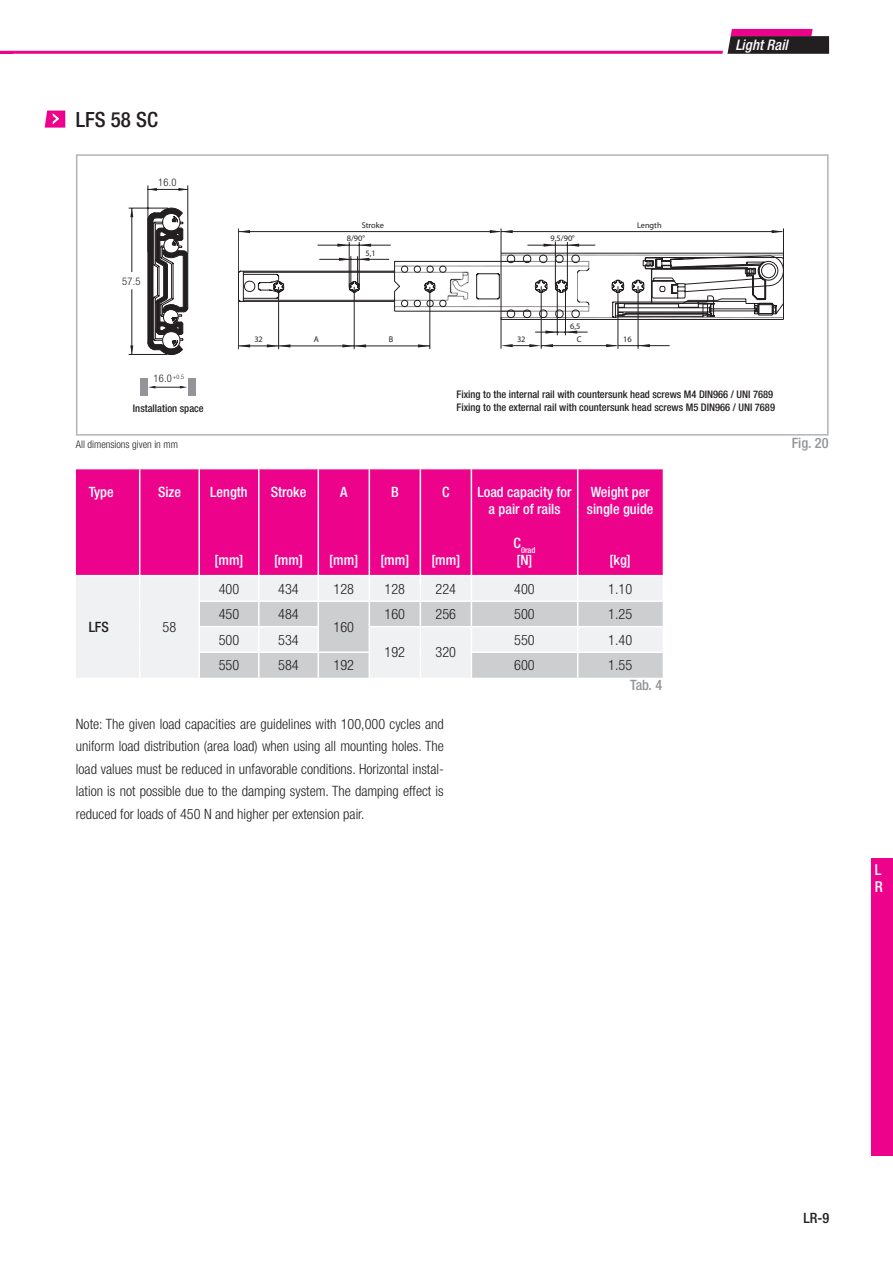
<style>
.page{position:relative;width:893px;height:1263px;background:#fff}
.page>*{position:absolute;margin:0;border:0;box-sizing:border-box;transform-origin:0 0}
.t1{font:500 condensed 21px "Helvetica Neue LT Std";color:#231f20}
.t2{font:500 condensed 15px/16.6px "Helvetica Neue LT Std";color:#fff}
.t3{font:italic 500 condensed 14.55px "Helvetica Neue LT Std";color:#fff}
.t4{font:300 condensed 14.25px/22.5px "Helvetica Neue LT Std";color:#231f20;text-align:justify}
.t5{font:500 condensed 14.25px/17.1px "Helvetica Neue LT Std";color:#fff;text-align:center}
.t6{font:500 condensed 14.25px "Helvetica Neue LT Std";color:#939598}
.t7{font:500 condensed 14.25px "Helvetica Neue LT Std";color:#231f20}
.t8{font:500 condensed 10.5px/12.6px "Helvetica Neue LT Std";color:#231f20}
.t9{font:300 condensed 10.5px "Helvetica Neue LT Std";color:#231f20}
.t10{font:300 condensed 10.5px "Helvetica Neue LT";color:#231f20}
.t11{font:8.25px "Myriad";color:#231f20}
.t12{font:500 condensed 8.25px "Helvetica Neue LT Std";color:#fff}
</style>
<div class="page">
<div style="left:872px;top:858px;width:21px;height:298px;background:#ed028c"></div>
<svg style="left:0;top:29px;width:829px;height:25px"></svg>
<div style="left:76px;top:154px;width:753px;height:282px;border:2px solid #b2b3b7"></div>
<div style="left:76px;top:469px;width:587px;height:106px;background:#ed028c"></div>
<div style="left:76px;top:577px;width:122px;height:101px;background:#f0f1f2"></div>
<hr style="left:198px;top:469px;width:2px;height:106px;background:#fff">
<hr style="left:258px;top:469px;width:2px;height:106px;background:#fff">
<hr style="left:318px;top:469px;width:1px;height:106px;background:#fff">
<hr style="left:471px;top:469px;width:1px;height:106px;background:#fff">
<hr style="left:369px;top:469px;width:1px;height:106px;background:#fff">
<hr style="left:420px;top:469px;width:1px;height:106px;background:#fff">
<hr style="left:139px;top:469px;width:1px;height:106px;background:#fff">
<hr style="left:577px;top:469px;width:1px;height:106px;background:#fff">
<svg style="left:139px;top:577px;width:1px;height:101px"></svg>
<svg style="left:200px;top:577px;width:463px;height:101px"></svg>
<hr style="left:152px;top:387px;width:31px;height:1px;background:#231f20">
<div style="left:188px;top:378px;width:7px;height:18px;background:#939598"></div>
<div style="left:140px;top:378px;width:8px;height:18px;background:#939598"></div>
<svg style="left:128px;top:185px;width:60px;height:170px"></svg>
<hr style="left:278px;top:287px;width:1px;height:62px;background:#231f20">
<hr style="left:238px;top:228px;width:1px;height:121px;background:#231f20">
<svg style="left:418px;top:344px;width:12px;height:2px"></svg>
<hr style="left:354px;top:346px;width:76px;height:1px;background:#231f20">
<hr style="left:430px;top:287px;width:1px;height:62px;background:#231f20">
<svg style="left:342px;top:344px;width:24px;height:3px"></svg>
<svg style="left:267px;top:344px;width:23px;height:3px"></svg>
<svg style="left:238px;top:344px;width:12px;height:2px"></svg>
<hr style="left:279px;top:346px;width:75px;height:1px;background:#231f20">
<hr style="left:238px;top:346px;width:40px;height:1px;background:#231f20">
<hr style="left:354px;top:287px;width:1px;height:62px;background:#231f20">
<svg style="left:535px;top:330px;width:53px;height:4px"></svg>
<hr style="left:557px;top:286px;width:1px;height:49px;background:#231f20">
<hr style="left:565px;top:286px;width:1px;height:49px;background:#231f20">
<hr style="left:501px;top:317px;width:1px;height:32px;background:#231f20">
<hr style="left:638px;top:345px;width:32px;height:1px;background:#231f20">
<hr style="left:638px;top:286px;width:1px;height:63px;background:#231f20">
<svg style="left:606px;top:344px;width:44px;height:3px"></svg>
<hr style="left:541px;top:345px;width:76px;height:1px;background:#231f20">
<svg style="left:501px;top:344px;width:52px;height:3px"></svg>
<hr style="left:618px;top:286px;width:1px;height:63px;background:#231f20">
<hr style="left:541px;top:286px;width:1px;height:63px;background:#231f20">
<svg style="left:238px;top:228px;width:546px;height:92px"></svg>
<svg style="left:45px;top:111px;width:20px;height:17px"></svg>
<h1 class="t1" style="left:76px;top:107px;width:83px">LFS 58 SC</h1>
<p class="t10" style="left:158px;top:176px;width:20px">16.0</p>
<p class="t10" style="left:122px;top:275px;width:20px">57.5</p>
<p class="t10" style="left:154px;top:372px;width:32px">16.0<sup>+0.5</sup></p>
<p class="t8" style="left:133px;top:401px;width:72px">Installation space</p>
<p class="t11" style="left:362px;top:221px;width:24px">Stroke</p>
<p class="t11" style="left:366px;top:249px;width:12px">5,1</p>
<p class="t11" style="left:347px;top:234px;width:20px">8/90°</p>
<p class="t11" style="left:551px;top:234px;width:26px">9,5/90°</p>
<p class="t11" style="left:570px;top:322px;width:12px">6,5</p>
<p class="t11" style="left:637px;top:221px;width:26px">Length</p>
<p class="t11" style="left:254px;top:336px;width:10px">32</p>
<p class="t11" style="left:314px;top:336px;width:7px">A</p>
<p class="t11" style="left:389px;top:336px;width:6px">B</p>
<p class="t11" style="left:517px;top:335px;width:10px">32</p>
<p class="t11" style="left:577px;top:335px;width:6px">C</p>
<p class="t11" style="left:623px;top:335px;width:10px">16</p>
<p class="t3" style="left:736px;top:36px;width:54px">Light Rail</p>
<p class="t8" style="left:456px;top:388px;width:320px">Fixing to the internal rail with countersunk head screws M4 DIN966 / UNI 7689<br>Fixing to the external rail with countersunk head screws M5 DIN966 / UNI 7689</p>
<p class="t9" style="left:76px;top:438px;width:103px">All dimensions given in mm</p>
<p class="t5" style="left:89px;top:483px;width:27px">Type</p>
<p class="t5" style="left:158px;top:483px;width:24px">Size</p>
<p class="t5" style="left:210px;top:483px;width:39px">Length</p>
<p class="t5" style="left:214px;top:551px;width:31px">[mm]</p>
<p class="t5" style="left:271px;top:483px;width:37px">Stroke</p>
<p class="t5" style="left:274px;top:551px;width:31px">[mm]</p>
<p class="t5" style="left:340px;top:483px;width:9px">A</p>
<p class="t5" style="left:329px;top:551px;width:31px">[mm]</p>
<p class="t5" style="left:391px;top:483px;width:9px">B</p>
<p class="t5" style="left:380px;top:551px;width:31px">[mm]</p>
<p class="t5" style="left:442px;top:483px;width:9px">C</p>
<p class="t5" style="left:431px;top:551px;width:31px">[mm]</p>
<p class="t5" style="left:477px;top:483px;width:96px">Load capacity for a pair of rails</p>
<p class="t12" style="left:514px;top:545px;width:23px"><sup>C</sup>0rad</p>
<p class="t5" style="left:516px;top:551px;width:18px">[N]</p>
<p class="t5" style="left:587px;top:483px;width:68px;text-align:left">Weight per single guide</p>
<p class="t5" style="left:609px;top:551px;width:23px">[kg]</p>
<p class="t7" style="left:89px;top:618px;width:22px">LFS</p>
<p class="t4" style="left:163px;top:615px;width:15px">58</p>
<p class="t4" style="left:219px;top:577px;width:22px">400</p>
<p class="t4" style="left:278px;top:577px;width:22px">434</p>
<p class="t4" style="left:334px;top:577px;width:22px">128</p>
<p class="t4" style="left:385px;top:577px;width:22px">128</p>
<p class="t4" style="left:436px;top:577px;width:22px">224</p>
<p class="t4" style="left:514px;top:577px;width:22px">400</p>
<p class="t4" style="left:608px;top:577px;width:25px">1.10</p>
<p class="t4" style="left:219px;top:603px;width:22px">450</p>
<p class="t4" style="left:278px;top:603px;width:22px">484</p>
<p class="t4" style="left:334px;top:615px;width:22px">160</p>
<p class="t4" style="left:385px;top:603px;width:22px">160</p>
<p class="t4" style="left:436px;top:603px;width:22px">256</p>
<p class="t4" style="left:514px;top:603px;width:22px">500</p>
<p class="t4" style="left:608px;top:603px;width:25px">1.25</p>
<p class="t4" style="left:219px;top:628px;width:22px">500</p>
<p class="t4" style="left:278px;top:628px;width:22px">534</p>
<p class="t4" style="left:385px;top:641px;width:22px">192</p>
<p class="t4" style="left:436px;top:641px;width:22px">320</p>
<p class="t4" style="left:514px;top:628px;width:22px">550</p>
<p class="t4" style="left:608px;top:628px;width:25px">1.40</p>
<p class="t4" style="left:219px;top:654px;width:22px">550</p>
<p class="t4" style="left:278px;top:654px;width:22px">584</p>
<p class="t4" style="left:334px;top:654px;width:22px">192</p>
<p class="t4" style="left:514px;top:654px;width:22px">600</p>
<p class="t4" style="left:608px;top:654px;width:25px">1.55</p>
<p class="t6" style="left:630px;top:676px;width:34px">Tab. 4</p>
<p class="t4" style="left:76px;top:712px;width:369px">Note: The given load capacities are guidelines with 100,000 cycles and uniform load distribution (area load) when using all mounting holes. The load values must be reduced in unfavorable conditions. Horizontal instal&shy;lation is not possible due to the damping system. The damping effect is reduced for loads of 450 N and higher per extension pair.</p>
<p class="t6" style="left:792px;top:434px;width:38px">Fig. 20</p>
<p class="t2" style="left:875px;top:861px;width:10px">L<br>R</p>
<p class="t7" style="left:803px;top:1209px;width:27px">LR-9</p>
</div>
